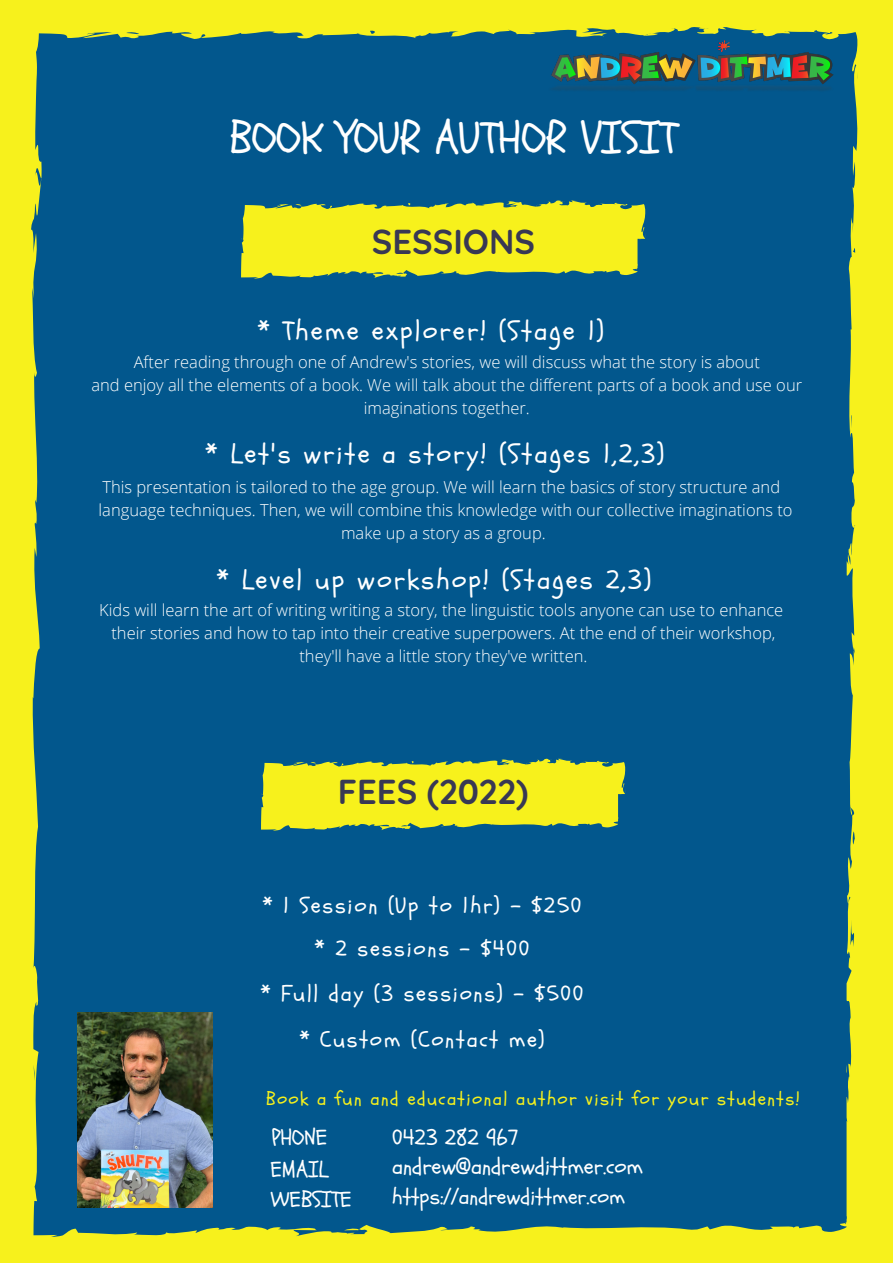
<style>
.page{position:relative;width:893px;height:1263px;background:#f7f11c}
.page>*{position:absolute;margin:0;border:0;box-sizing:border-box;transform-origin:0 0}
.t1{font:45px "Schoolbell";color:#fff}
.t2{font:700 34.5px "Quicksand";color:#383854}
.t3{font:27.22px "Schoolbell";letter-spacing:.08em;color:#fff}
.t4{font:22.5px "Schoolbell";letter-spacing:.08em;color:#fff}
.t5{font:22.5px "Schoolbell";color:#fff}
.t6{font:21.75px "Schoolbell";color:#fff}
.t7{font:18.75px "Schoolbell";letter-spacing:.08em;color:#f7f11c}
.t8{font:300 16.5px/23.1px "Open Sans";color:#fff;text-align:center}
</style>
<div class="page">
<div style="left:31px;top:29px;width:827px;height:1208px;background:#02578d"></div>
<svg style="left:239px;top:199px;width:408px;height:80px"></svg>
<svg style="left:259px;top:757px;width:368px;height:74px"></svg>
<img style="left:77px;top:1012px;width:135px;height:196px">
<img style="left:534px;top:27px;width:321px;height:76px">
<p class="t1" style="left:229px;top:108px;width:449px">BOOK YOUR AUTHOR VISIT</p>
<p class="t2" style="left:372px;top:219px;width:165px">SESSIONS</p>
<p class="t3" style="left:257px;top:313px;width:348px">* Theme explorer! (Stage 1)</p>
<p class="t8" style="left:134px;top:350px;width:627px">After reading through one of Andrew's stories, we will discuss what the story is about</p>
<p class="t8" style="left:91px;top:373px;width:712px">and enjoy all the elements of a book. We will talk about the different parts of a book and use our imaginations together.</p>
<p class="t3" style="left:205px;top:436px;width:461px">* Let's write a story! (Stages 1,2,3)</p>
<p class="t8" style="left:98px;top:475px;width:695px">This presentation is tailored to the age group. We will learn the basics of story structure and language techniques. Then, we will combine this knowledge with our collective imaginations to make up a story as a group.</p>
<p class="t3" style="left:216px;top:562px;width:436px">* Level up workshop! (Stages 2,3)</p>
<p class="t8" style="left:99px;top:598px;width:685px">Kids will learn the art of writing writing a story, the linguistic tools anyone can use to enhance</p>
<p class="t8" style="left:111px;top:621px;width:665px">their stories and how to tap into their creative superpowers. At the end of their workshop, they'll have a little story they've written.</p>
<p class="t2" style="left:338px;top:770px;width:192px">FEES (2022)</p>
<p class="t4" style="left:262px;top:891px;width:320px">* 1 Session (Up to 1hr) - $250</p>
<p class="t4" style="left:314px;top:934px;width:216px">* 2 sessions - $400</p>
<p class="t4" style="left:260px;top:979px;width:325px">* Full day (3 sessions) - $500</p>
<p class="t4" style="left:299px;top:1025px;width:247px">* Custom (Contact me)</p>
<p class="t7" style="left:266px;top:1086px;width:535px">Book a fun and educational author visit for your students!</p>
<p class="t4" style="left:271px;top:1122px;width:57px">PHONE</p>
<p class="t4" style="left:270px;top:1155px;width:59px">EMAIL</p>
<p class="t5" style="left:271px;top:1184px;width:82px">WEBSITE</p>
<p class="t5" style="left:392px;top:1122px;width:128px">0423 282 967</p>
<p class="t5" style="left:392px;top:1152px;width:252px">andrew@andrewdittmer.com</p>
<p class="t6" style="left:392px;top:1182px;width:234px">https://andrewdittmer.com</p>
</div>
